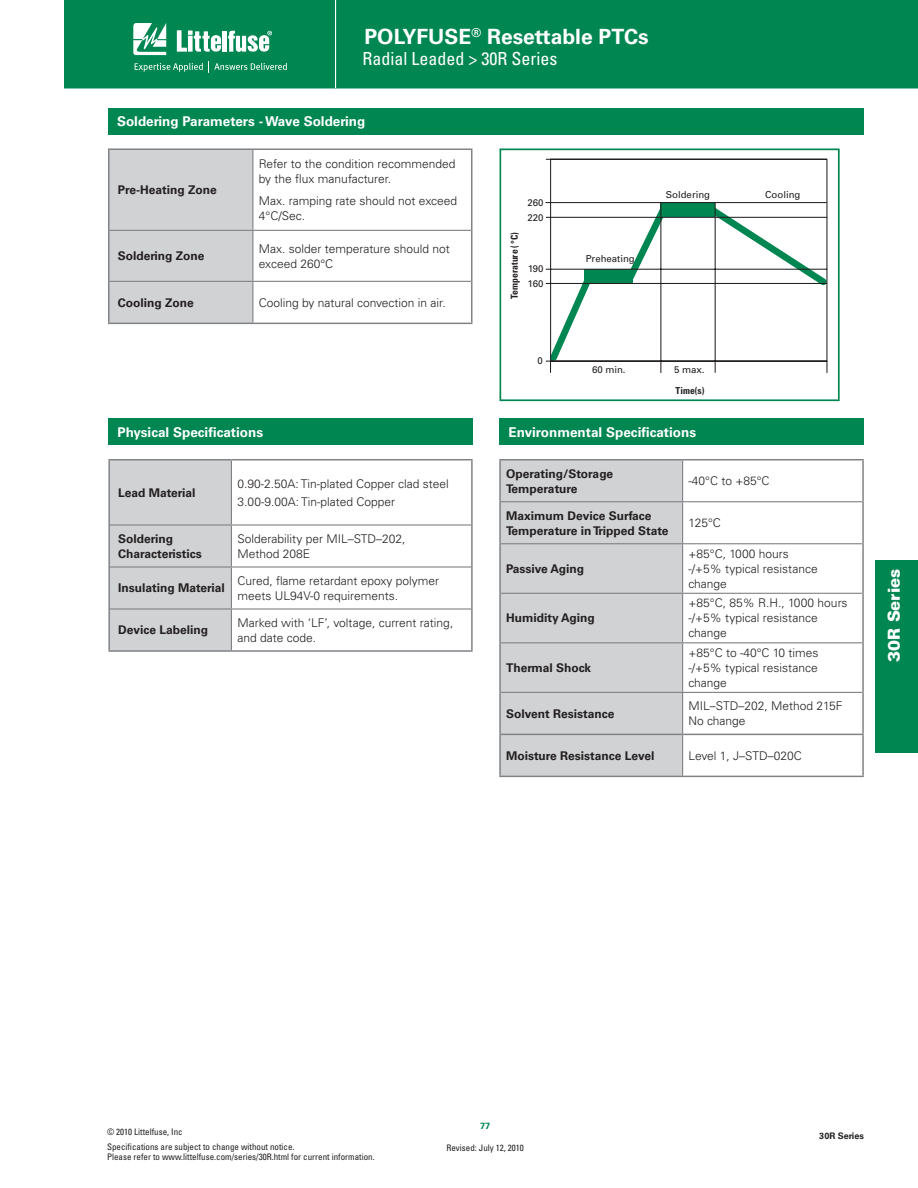
<style>
.page{position:relative;width:918px;height:1188px;background:#fff}
.page>*{position:absolute;margin:0;border:0;box-sizing:border-box;transform-origin:0 0}
.t1{font:700 21px "Univers LT Std";color:#fff}
.t2{font:condensed 18px "Univers LT Std";color:#fff}
.t3{font:900 16.5px "Univers LT Std";color:#fff}
.t4{font:700 13.5px "Univers LT Std";color:#fff}
.t5{font:300 12px/15px "Univers LT Std";color:#231f20}
.t6{font:700 12px/15px "Univers LT Std";color:#231f20}
.t7{font:9.6px "Univers";color:#231f20}
.t8{font:700 condensed 9.6px "Univers";color:#231f20}
.t9{font:condensed 9px/10.5px "Univers LT Std";color:#231f20}
.t10{font:700 9px "Univers LT Std";color:#231f20}
.t11{font:700 9px "Univers LT Std";color:#008751}
</style>
<div class="page">
<div style="left:64px;top:0;width:854px;height:88px;background:#008751"></div>
<hr style="left:335px;top:0;width:1px;height:88px;background:#fff">
<svg style="left:133px;top:23px;width:33px;height:32px"></svg>
<div style="left:222px;top:31px;width:5px;height:21px;background:#fff"></div>
<svg style="left:228px;top:31px;width:44px;height:21px"></svg>
<svg style="left:177px;top:30px;width:44px;height:22px"></svg>
<svg style="left:135px;top:63px;width:68px;height:9px"></svg>
<svg style="left:209px;top:61px;width:78px;height:11px"></svg>
<div style="left:876px;top:561px;width:42px;height:192px;background:#008751"></div>
<div style="left:500px;top:418px;width:364px;height:28px;background:#008751"></div>
<div style="left:501px;top:460px;width:181px;height:316px;background:#d1d2d4"></div>
<hr style="left:499px;top:459px;width:184px;height:1px;background:#808285">
<hr style="left:499px;top:460px;width:2px;height:42px;background:#808285">
<hr style="left:683px;top:459px;width:181px;height:1px;background:#808285">
<hr style="left:862px;top:460px;width:2px;height:42px;background:#808285">
<hr style="left:499px;top:502px;width:2px;height:42px;background:#808285">
<hr style="left:862px;top:502px;width:2px;height:42px;background:#808285">
<hr style="left:499px;top:544px;width:2px;height:49px;background:#808285">
<hr style="left:862px;top:544px;width:2px;height:49px;background:#808285">
<hr style="left:499px;top:593px;width:2px;height:50px;background:#808285">
<hr style="left:862px;top:593px;width:2px;height:50px;background:#808285">
<hr style="left:499px;top:643px;width:2px;height:49px;background:#808285">
<hr style="left:862px;top:643px;width:2px;height:49px;background:#808285">
<hr style="left:499px;top:692px;width:2px;height:42px;background:#808285">
<hr style="left:862px;top:692px;width:2px;height:42px;background:#808285">
<hr style="left:499px;top:734px;width:183px;height:1px;background:#808285">
<hr style="left:499px;top:735px;width:2px;height:41px;background:#808285">
<hr style="left:683px;top:734px;width:181px;height:1px;background:#808285">
<hr style="left:862px;top:735px;width:2px;height:41px;background:#808285">
<hr style="left:499px;top:776px;width:365px;height:1px;background:#808285">
<hr style="left:682px;top:460px;width:1px;height:41px;background:#808285">
<hr style="left:501px;top:501px;width:361px;height:1px;background:#808285">
<hr style="left:682px;top:502px;width:1px;height:41px;background:#808285">
<hr style="left:501px;top:543px;width:361px;height:1px;background:#808285">
<hr style="left:682px;top:544px;width:1px;height:49px;background:#808285">
<hr style="left:501px;top:593px;width:361px;height:1px;background:#808285">
<hr style="left:682px;top:594px;width:1px;height:48px;background:#808285">
<hr style="left:501px;top:642px;width:361px;height:1px;background:#808285">
<hr style="left:682px;top:643px;width:1px;height:49px;background:#808285">
<hr style="left:501px;top:692px;width:361px;height:1px;background:#808285">
<hr style="left:682px;top:693px;width:1px;height:41px;background:#808285">
<hr style="left:682px;top:734px;width:1px;height:42px;background:#808285">
<div style="left:108px;top:418px;width:365px;height:28px;background:#008751"></div>
<div style="left:109px;top:460px;width:122px;height:190px;background:#d1d2d4"></div>
<hr style="left:108px;top:459px;width:123px;height:1px;background:#808285">
<hr style="left:108px;top:461px;width:2px;height:64px;background:#808285">
<hr style="left:231px;top:459px;width:242px;height:1px;background:#808285">
<hr style="left:471px;top:461px;width:2px;height:64px;background:#808285">
<hr style="left:108px;top:525px;width:2px;height:42px;background:#808285">
<hr style="left:471px;top:525px;width:2px;height:42px;background:#808285">
<hr style="left:108px;top:567px;width:2px;height:42px;background:#808285">
<hr style="left:471px;top:567px;width:2px;height:42px;background:#808285">
<hr style="left:108px;top:609px;width:2px;height:41px;background:#808285">
<hr style="left:471px;top:609px;width:2px;height:41px;background:#808285">
<hr style="left:108px;top:650px;width:365px;height:2px;background:#808285">
<hr style="left:231px;top:461px;width:1px;height:63px;background:#808285">
<hr style="left:110px;top:524px;width:361px;height:2px;background:#808285">
<hr style="left:231px;top:526px;width:1px;height:40px;background:#808285">
<hr style="left:110px;top:566px;width:361px;height:2px;background:#808285">
<hr style="left:231px;top:568px;width:1px;height:40px;background:#808285">
<hr style="left:110px;top:608px;width:361px;height:2px;background:#808285">
<hr style="left:231px;top:610px;width:1px;height:40px;background:#808285">
<div style="left:108px;top:108px;width:756px;height:27px;background:#008751"></div>
<div style="left:110px;top:150px;width:142px;height:173px;background:#d1d2d4"></div>
<hr style="left:108px;top:148px;width:145px;height:2px;background:#808285">
<hr style="left:108px;top:150px;width:2px;height:80px;background:#808285">
<hr style="left:253px;top:148px;width:220px;height:2px;background:#808285">
<hr style="left:471px;top:150px;width:1px;height:80px;background:#808285">
<hr style="left:108px;top:230px;width:2px;height:51px;background:#808285">
<hr style="left:471px;top:230px;width:1px;height:51px;background:#808285">
<hr style="left:108px;top:281px;width:2px;height:42px;background:#808285">
<hr style="left:471px;top:281px;width:1px;height:42px;background:#808285">
<hr style="left:108px;top:323px;width:364px;height:1px;background:#808285">
<hr style="left:252px;top:150px;width:1px;height:80px;background:#808285">
<hr style="left:109px;top:230px;width:362px;height:1px;background:#808285">
<hr style="left:252px;top:231px;width:1px;height:50px;background:#808285">
<hr style="left:109px;top:281px;width:362px;height:1px;background:#808285">
<hr style="left:252px;top:282px;width:1px;height:41px;background:#808285">
<svg style="left:545px;top:158px;width:283px;height:215px"></svg>
<svg style="left:826px;top:361px;width:1px;height:12px"></svg>
<svg style="left:545px;top:269px;width:53px;height:104px"></svg>
<hr style="left:546px;top:217px;width:281px;height:1px;background:#231f20">
<hr style="left:546px;top:202px;width:281px;height:1px;background:#231f20">
<div style="left:500px;top:149px;width:340px;height:252px;border:2px solid #008751"></div>
<h1 class="t1" style="left:364px;top:28px;width:286px">POLYFUSE<sup>®</sup> Resettable PTCs</h1>
<h2 class="t2" style="left:363px;top:52px;width:196px">Radial Leaded &gt; 30R Series</h2>
<p class="t4" style="left:117px;top:116px;width:250px">Soldering Parameters - Wave Soldering</p>
<p class="t6" style="left:118px;top:183px;width:100px">Pre-Heating Zone</p>
<p class="t5" style="left:259px;top:157px;width:198px">Refer to the condition recommended by the flux manufacturer.</p>
<p class="t5" style="left:259px;top:194px;width:200px">Max. ramping rate should not exceed<br>4°C/Sec.</p>
<p class="t6" style="left:118px;top:249px;width:88px">Soldering Zone</p>
<p class="t5" style="left:259px;top:242px;width:193px">Max. solder temperature should not exceed 260°C</p>
<p class="t6" style="left:118px;top:296px;width:78px">Cooling Zone</p>
<p class="t5" style="left:259px;top:296px;width:188px">Cooling by natural convection in air.</p>
<p class="t4" style="left:117px;top:427px;width:147px">Physical Specifications</p>
<p class="t6" style="left:118px;top:486px;width:79px">Lead Material</p>
<p class="t5" style="left:237px;top:475px;width:213px;line-height:18px">0.90-2.50A: Tin-plated Copper clad steel<br>3.00-9.00A: Tin-plated Copper</p>
<p class="t6" style="left:118px;top:532px;width:85px">Soldering<br>Characteristics</p>
<p class="t5" style="left:237px;top:532px;width:170px">Solderability per MIL–STD–202,<br>Method 208E</p>
<p class="t6" style="left:118px;top:581px;width:108px">Insulating Material</p>
<p class="t5" style="left:237px;top:574px;width:203px">Cured, flame retardant epoxy polymer meets UL94V-0 requirements.</p>
<p class="t6" style="left:118px;top:623px;width:92px">Device Labeling</p>
<p class="t5" style="left:237px;top:616px;width:218px">Marked with ‘LF’, voltage, current rating, and date code.</p>
<p class="t8" style="left:511px;top:299px;width:68px;rotate:-90deg">Temperature (°C)</p>
<p class="t7" style="left:527px;top:199px;width:18px">260</p>
<p class="t7" style="left:527px;top:214px;width:18px">220</p>
<p class="t7" style="left:528px;top:266px;width:17px">190</p>
<p class="t7" style="left:527px;top:280px;width:18px">160</p>
<p class="t7" style="left:537px;top:357px;width:7px">0</p>
<p class="t7" style="left:586px;top:255px;width:51px">Preheating</p>
<p class="t7" style="left:666px;top:191px;width:46px">Soldering</p>
<p class="t7" style="left:765px;top:191px;width:37px">Cooling</p>
<p class="t7" style="left:592px;top:366px;width:35px">60 min.</p>
<p class="t7" style="left:674px;top:366px;width:32px">5 max.</p>
<p class="t8" style="left:676px;top:387px;width:30px">Time(s)</p>
<p class="t4" style="left:508px;top:427px;width:189px">Environmental Specifications</p>
<p class="t6" style="left:506px;top:467px;width:109px">Operating/Storage<br>Temperature</p>
<p class="t5" style="left:689px;top:474px;width:82px">-40°C to +85°C</p>
<p class="t6" style="left:506px;top:509px;width:164px">Maximum Device Surface<br>Temperature in Tripped State</p>
<p class="t5" style="left:689px;top:516px;width:34px">125°C</p>
<p class="t6" style="left:506px;top:562px;width:80px">Passive Aging</p>
<p class="t5" style="left:689px;top:547px;width:131px">+85°C, 1000 hours -/+5% typical resistance change</p>
<p class="t6" style="left:506px;top:611px;width:90px">Humidity Aging</p>
<p class="t6" style="left:506px;top:661px;width:87px">Thermal Shock</p>
<p class="t5" style="left:689px;top:596px;width:161px">+85°C, 85% R.H., 1000 hours -/+5% typical resistance change</p>
<p class="t5" style="left:689px;top:646px;width:132px;text-align:justify">+85°C to -40°C 10 times -/+5% typical resistance change</p>
<p class="t6" style="left:506px;top:707px;width:110px">Solvent Resistance</p>
<p class="t5" style="left:689px;top:699px;width:155px">MIL–STD–202, Method 215F<br>No change</p>
<p class="t6" style="left:506px;top:749px;width:150px">Moisture Resistance Level</p>
<p class="t5" style="left:689px;top:749px;width:115px">Level 1, J–STD–020C</p>
<h3 class="t3" style="left:885px;top:662px;width:95px;rotate:-90deg">30R Series</h3>
<p class="t11" style="left:480px;top:1123px;width:12px">77</p>
<p class="t9" style="left:446px;top:1143px;width:79px">Revised: July 12, 2010</p>
<p class="t9" style="left:107px;top:1127px;width:77px">© 2010 Littelfuse, Inc</p>
<p class="t10" style="left:819px;top:1132px;width:46px">30R Series</p>
<p class="t9" style="left:107px;top:1142px;width:269px">Specifications are subject to change without notice.<br>Please refer to www.littelfuse.com/series/30R.html for current information.</p>
</div>
